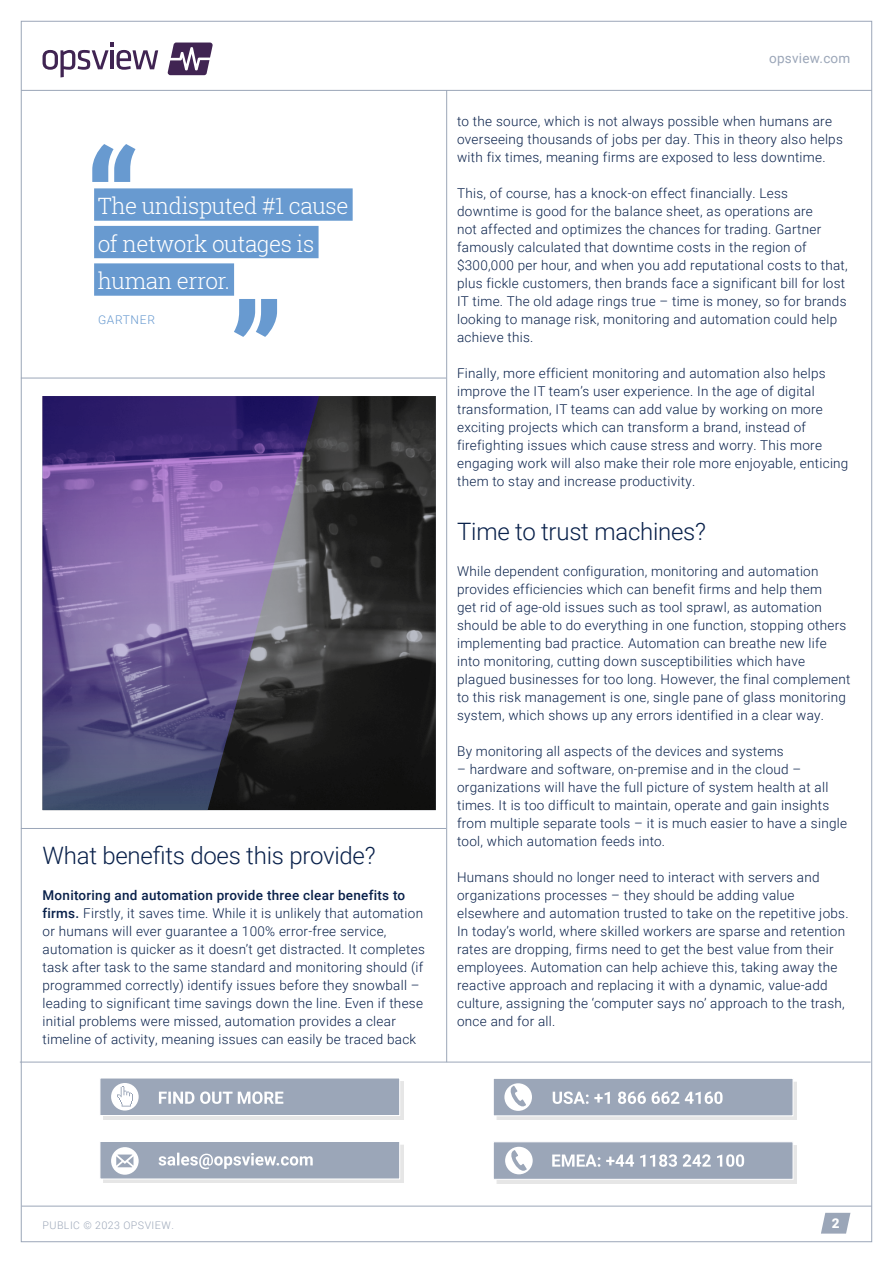
<style>
.page{position:relative;width:893px;height:1263px;background:#fff}
.page>*{position:absolute;margin:0;border:0;box-sizing:border-box;transform-origin:0 0}
.t1{font:300 24px "Roboto";letter-spacing:-.01em;color:#08204a}
.t2{font:300 22.5px/37.5px "Roboto Slab";letter-spacing:-.02em;color:#fff}
.t3{font:300 13.5px/18px "Roboto";letter-spacing:.02em;color:#08204a}
.t4{font:13.5px "Roboto";letter-spacing:.02em;color:#9ba6b8}
.t5{font:900 13.5px "Roboto";color:#fff}
.t6{font:300 12px "Roboto";letter-spacing:.055em;color:#689ad0}
.t7{font:300 10.5px "Roboto";letter-spacing:.045em;color:#9ba6b8}
.s1{font-weight:500}
</style>
<div class="page">
<svg style="left:43px;top:43px;width:115px;height:34px"></svg>
<svg style="left:168px;top:43px;width:45px;height:32px"></svg>
<hr style="left:22px;top:1206px;width:850px;height:1px;background:#9ba6b8">
<svg style="left:821px;top:1213px;width:29px;height:20px"></svg>
<hr style="left:446px;top:90px;width:1px;height:972px;background:#9ba6b8">
<hr style="left:21px;top:90px;width:851px;height:1px;background:#9ba6b8">
<div style="left:103px;top:1081px;width:301px;height:38px;background:#e6e6e6"></div>
<div style="left:100px;top:1078px;width:300px;height:38px;background:#9ba6b8;border:1px solid #fff"></div>
<div style="left:111px;top:1083px;width:28px;height:27px;background:#fff;border-radius:50%"></div>
<svg style="left:117px;top:1086px;width:16px;height:20px"></svg>
<svg style="left:159px;top:1091px;width:124px;height:13px"></svg>
<div style="left:103px;top:1145px;width:301px;height:38px;background:#e6e6e6"></div>
<div style="left:100px;top:1141px;width:300px;height:38px;background:#9ba6b8;border:1px solid #fff"></div>
<div style="left:111px;top:1147px;width:28px;height:28px;background:#fff;border-radius:50%"></div>
<svg style="left:116px;top:1154px;width:17px;height:13px"></svg>
<svg style="left:159px;top:1153px;width:154px;height:16px"></svg>
<div style="left:496px;top:1081px;width:301px;height:39px;background:#e6e6e6"></div>
<div style="left:493px;top:1078px;width:300px;height:38px;background:#9ba6b8;border:1px solid #fff"></div>
<div style="left:504px;top:1083px;width:28px;height:28px;background:#fff;border-radius:50%"></div>
<svg style="left:553px;top:1091px;width:169px;height:13px"></svg>
<svg style="left:509px;top:1086px;width:17px;height:21px"></svg>
<div style="left:496px;top:1145px;width:301px;height:38px;background:#000;opacity:.1"></div>
<div style="left:493px;top:1141px;width:300px;height:38px;background:#9ba6b8;border:1px solid #fff"></div>
<div style="left:505px;top:1147px;width:28px;height:27px;background:#fff;border-radius:50%"></div>
<svg style="left:511px;top:1150px;width:16px;height:21px"></svg>
<svg style="left:552px;top:1154px;width:192px;height:13px"></svg>
<hr style="left:21px;top:378px;width:425px;height:1px;background:#9ba6b8">
<hr style="left:21px;top:828px;width:425px;height:1px;background:#9ba6b8">
<hr style="left:20px;top:1062px;width:851px;height:1px;background:#9ba6b8">
<div style="left:94px;top:188px;width:259px;height:33px;background:#689ad0"></div>
<div style="left:94px;top:226px;width:225px;height:32px;background:#689ad0"></div>
<div style="left:94px;top:263px;width:140px;height:33px;background:#689ad0"></div>
<svg style="left:92px;top:144px;width:43px;height:38px"></svg>
<svg style="left:234px;top:299px;width:43px;height:38px"></svg>
<img style="left:319px;top:396px;width:117px;height:414px">
<svg style="left:43px;top:396px;width:276px;height:414px;background:#625384"></svg>
<h2 class="t2" style="left:98px;top:187px;width:252px">The undisputed #1 cause of network outages is human error.</h2>
<p class="t6" style="left:98px;top:311px;width:58px">GARTNER</p>
<h1 class="t1" style="left:43px;top:839px;width:335px">What benefits does this provide?</h1>
<p class="t3" style="left:43px;top:886px;width:384px"><span class="s1">Monitoring and automation provide three clear benefits to firms.</span> Firstly, it saves time. While it is unlikely that automation or humans will ever guarantee a 100% error-free service, automation is quicker as it doesn’t get distracted. It completes task after task to the same standard and monitoring should (if programmed correctly) identify issues before they snowball – leading to significant time savings down the line. Even if these initial problems were missed, automation provides a clear timeline of activity, meaning issues can easily be traced back</p>
<p class="t4" style="left:769px;top:49px;width:83px">opsview.com</p>
<p class="t3" style="left:457px;top:112px;width:387px">to the source, which is not always possible when humans are overseeing thousands of jobs per day. This in theory also helps with fix times, meaning firms are exposed to less downtime.</p>
<p class="t3" style="left:457px;top:184px;width:392px">This, of course, has a knock-on effect financially. Less downtime is good for the balance sheet, as operations are<br>not affected and optimizes the chances for trading. Gartner famously calculated that downtime costs in the region of $300,000 per hour, and when you add reputational costs to that, plus fickle customers, then brands face a significant bill for lost IT time. The old adage rings true – time is money, so for brands looking to manage risk, monitoring and automation could help achieve this.</p>
<p class="t3" style="left:457px;top:364px;width:393px">Finally, more efficient monitoring and automation also helps improve the IT team’s user experience. In the age of digital transformation, IT teams can add value by working on more exciting projects which can transform a brand, instead of firefighting issues which cause stress and worry. This more engaging work will also make their role more enjoyable, enticing them to stay and increase productivity.</p>
<h1 class="t1" style="left:457px;top:515px;width:250px">Time to trust machines?</h1>
<p class="t3" style="left:457px;top:562px;width:395px">While dependent configuration, monitoring and automation provides efficiencies which can benefit firms and help them<br>get rid of age-old issues such as tool sprawl, as automation should be able to do everything in one function, stopping others implementing bad practice. Automation can breathe new life into monitoring, cutting down susceptibilities which have plagued businesses for too long. However, the final complement to this risk management is one, single pane of glass monitoring system, which shows up any errors identified in a clear way.</p>
<p class="t3" style="left:457px;top:742px;width:328px">By monitoring all aspects of the devices and systems</p>
<p class="t3" style="left:457px;top:760px;width:391px">– hardware and software, on-premise and in the cloud – organizations will have the full picture of system health at all times. It is too difficult to maintain, operate and gain insights from multiple separate tools – it is much easier to have a single tool, which automation feeds into.</p>
<p class="t3" style="left:457px;top:868px;width:393px">Humans should no longer need to interact with servers and organizations processes – they should be adding value elsewhere and automation trusted to take on the repetitive jobs.<br>In today’s world, where skilled workers are sparse and retention rates are dropping, firms need to get the best value from their employees. Automation can help achieve this, taking away the reactive approach and replacing it with a dynamic, value-add culture, assigning the ‘computer says no’ approach to the trash, once and for all.</p>
<p class="t7" style="left:43px;top:1218px;width:133px">PUBLIC © 2023 OPSVIEW.</p>
<p class="t5" style="left:832px;top:1213px;width:9px">2</p>
</div>
